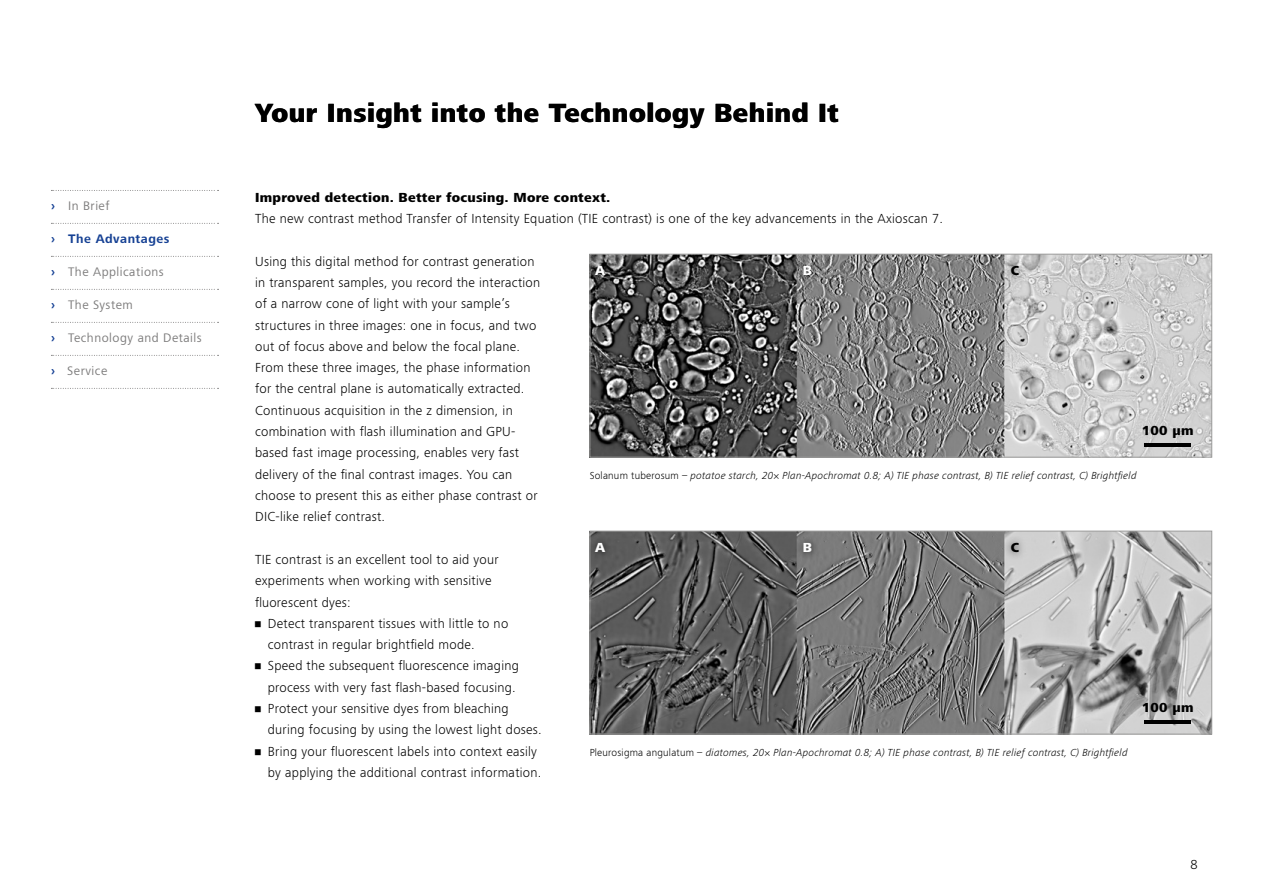
<style>
.page{position:relative;width:1263px;height:893px;background:#fff}
.page>*{position:absolute;margin:0;border:0;box-sizing:border-box;transform-origin:0 0}
.t1{font:800 27px "ZEISS Frutiger Next W1 G";letter-spacing:.02em;color:#000}
.t2{font:300 13.5px/21.3px "ZEISS Frutiger Next W1 G";letter-spacing:.02em;color:#000}
.t3{font:800 13.5px "ZEISS Frutiger Next W1 G";letter-spacing:.02em;color:#000}
.t4{font:800 13.5px "ZEISS Frutiger Next W1 G";color:#fff}
.t5{font:12.75px "ZEISS Frutiger Next W1 G";letter-spacing:.04em;color:#7c7b7b}
.t6{font:700 12.75px "ZEISS Frutiger Next W1 G";letter-spacing:.04em;color:#164194}
.t7{font:italic 300 10.5px "ZEISS Frutiger Next W1 G";letter-spacing:.02em;color:#000}
.s1{font-weight:700;color:#164194}
.s2{font-style:normal}
</style>
<div class="page">
<img style="left:592px;top:256px;width:618px;height:199px">
<div style="left:590px;top:254px;width:622px;height:203px;border:1px solid #9d9d9c"></div>
<img style="left:592px;top:533px;width:618px;height:199px">
<div style="left:590px;top:531px;width:622px;height:203px;border:1px solid #9d9d9c"></div>
<div style="left:588px;top:258px;width:25px;height:26px;background:#000;opacity:.75"></div>
<div style="left:588px;top:535px;width:25px;height:26px;background:#000;opacity:.75"></div>
<div style="left:796px;top:258px;width:24px;height:26px;background:#000;opacity:.75"></div>
<div style="left:796px;top:535px;width:24px;height:26px;background:#000;opacity:.75"></div>
<div style="left:1003px;top:258px;width:23px;height:26px;background:#000;opacity:.75"></div>
<div style="left:1003px;top:535px;width:23px;height:26px;background:#000;opacity:.75"></div>
<hr style="left:1144px;top:443px;width:47px;height:3px;background:#000">
<hr style="left:1144px;top:720px;width:47px;height:3px;background:#000">
<svg style="left:51px;top:190px;width:168px;height:1px"></svg>
<svg style="left:51px;top:223px;width:168px;height:1px"></svg>
<svg style="left:51px;top:256px;width:168px;height:1px"></svg>
<svg style="left:51px;top:289px;width:168px;height:1px"></svg>
<svg style="left:51px;top:322px;width:168px;height:1px"></svg>
<svg style="left:51px;top:355px;width:168px;height:1px"></svg>
<svg style="left:51px;top:388px;width:168px;height:1px"></svg>
<p class="t5" style="left:51px;top:197px;width:60px"><span class="s1">›</span> In Brief</p>
<p class="t6" style="left:51px;top:230px;width:120px">› The Advantages</p>
<p class="t5" style="left:51px;top:263px;width:114px"><span class="s1">›</span> The Applications</p>
<p class="t5" style="left:51px;top:296px;width:83px"><span class="s1">›</span> The System</p>
<p class="t5" style="left:51px;top:329px;width:152px"><span class="s1">›</span> Technology and Details</p>
<p class="t5" style="left:51px;top:362px;width:58px"><span class="s1">›</span> Service</p>
<h1 class="t1" style="left:255px;top:93px;width:585px">Your Insight into the Technology Behind It</h1>
<p class="t3" style="left:255px;top:188px;width:357px">Improved detection. Better focusing. More context.</p>
<p class="t2" style="left:255px;top:207px;width:689px">The new contrast method Transfer of Intensity Equation (TIE contrast) is one of the key advancements in the Axioscan 7.</p>
<p class="t2" style="left:255px;top:250px;width:287px">Using this digital method for contrast generation in transparent samples, you record the interaction of a narrow cone of light with your sample’s structures in three images: one in focus, and two out of focus above and below the focal plane.<br>From these three images, the phase information for the central plane is automatically extracted.<br>Continuous acquisition in the z dimension, in combination with flash illumination and GPU&shy;based fast image processing, enables very fast delivery of the final contrast images. You can choose to present this as either phase contrast or DIC-like relief contrast.</p>
<p class="t2" style="left:255px;top:548px;width:245px">TIE contrast is an excellent tool to aid your experiments when working with sensitive fluorescent dyes:</p>
<p class="t2" style="left:268px;top:612px;width:242px;text-indent:-13px">• Detect transparent tissues with little to no contrast in regular brightfield mode.</p>
<p class="t2" style="left:255px;top:655px;width:265px;text-align:right">• Speed the subsequent fluorescence imaging process with very fast flash-based focusing.</p>
<p class="t2" style="left:268px;top:697px;width:275px;text-indent:-13px">• Protect your sensitive dyes from bleaching during focusing by using the lowest light doses.</p>
<p class="t2" style="left:268px;top:740px;width:275px;text-indent:-13px">• Bring your fluorescent labels into context easily by applying the additional contrast information.</p>
<p class="t4" style="left:595px;top:261px;width:12px">A</p>
<p class="t4" style="left:803px;top:261px;width:11px">B</p>
<p class="t3" style="left:1011px;top:261px;width:10px">C</p>
<p class="t3" style="left:1142px;top:421px;width:53px">100 µm</p>
<p class="t7" style="left:590px;top:468px;width:548px"><span class="s2">Solanum tuberosum</span> – potatoe starch, 20× Plan-Apochromat 0.8; A) TIE phase contrast, B) TIE relief contrast, C) Brightfield</p>
<p class="t4" style="left:595px;top:538px;width:12px">A</p>
<p class="t4" style="left:803px;top:538px;width:11px">B</p>
<p class="t3" style="left:1011px;top:538px;width:10px">C</p>
<p class="t7" style="left:590px;top:745px;width:539px"><span class="s2">Pleurosigma angulatum</span> – diatomes, 20× Plan-Apochromat 0.8; A) TIE phase contrast, B) TIE relief contrast, C) Brightfield</p>
<p class="t3" style="left:1142px;top:698px;width:53px">100 µm</p>
<p class="t2" style="left:1190px;top:853px;width:9px">8</p>
</div>
